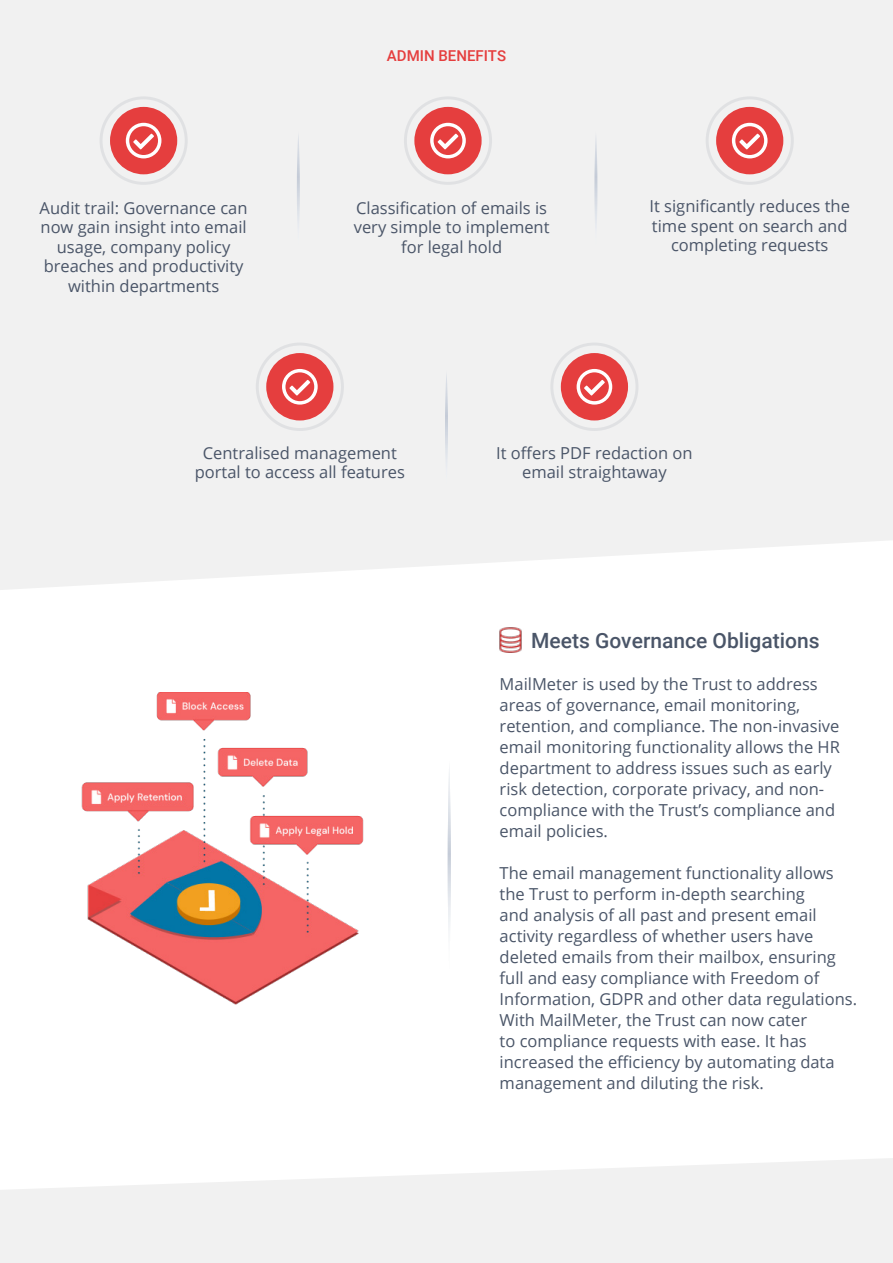
<style>
.page{position:relative;width:893px;height:1263px;background:#fff}
.page>*{position:absolute;margin:0;border:0;box-sizing:border-box;transform-origin:0 0}
.t1{font:500 21px "Roboto";color:#4a5568}
.t2{font:16.5px/21px "Open Sans";color:#4a5568;text-align:center}
.t3{font:500 15px "Roboto";color:#e53e3e}
</style>
<div class="page">
<div style="left:0;top:0;width:893px;height:590px;background:#f1f1f1"></div>
<img style="left:81px;top:692px;width:283px;height:313px">
<img style="left:499px;top:627px;width:23px;height:26px">
<img style="left:448px;top:770px;width:3px;height:160px">
<div style="left:110px;top:107px;width:67px;height:67px;background:#e53e3e;border-radius:50%"></div>
<div style="left:100px;top:96px;width:88px;height:89px;border:3px solid #4a5568;border-radius:50%"></div>
<svg style="left:126px;top:123px;width:35px;height:35px"></svg>
<div style="left:414px;top:107px;width:68px;height:67px;background:#e53e3e;border-radius:50%"></div>
<div style="left:404px;top:96px;width:88px;height:89px;border:3px solid #4a5568;border-radius:50%"></div>
<svg style="left:430px;top:123px;width:36px;height:35px"></svg>
<div style="left:716px;top:107px;width:67px;height:67px;background:#e53e3e;border-radius:50%"></div>
<div style="left:706px;top:96px;width:88px;height:89px;border:3px solid #4a5568;border-radius:50%"></div>
<svg style="left:732px;top:123px;width:35px;height:35px"></svg>
<div style="left:561px;top:353px;width:67px;height:67px;background:#e53e3e;border-radius:50%"></div>
<div style="left:550px;top:342px;width:88px;height:89px;border:3px solid #4a5568;border-radius:50%"></div>
<svg style="left:571px;top:369px;width:47px;height:49px"></svg>
<div style="left:266px;top:353px;width:67px;height:67px;background:#e53e3e;border-radius:50%"></div>
<div style="left:256px;top:342px;width:88px;height:89px;border:3px solid #4a5568;border-radius:50%"></div>
<svg style="left:282px;top:369px;width:36px;height:36px"></svg>
<svg style="left:0;top:1158px;width:893px;height:105px;fill:#f1f1f1"></svg>
<img style="left:594px;top:132px;width:3px;height:113px">
<img style="left:445px;top:371px;width:3px;height:113px">
<img style="left:297px;top:132px;width:3px;height:113px">
<p class="t3" style="left:387px;top:45px;width:121px">ADMIN BENEFITS</p>
<p class="t2" style="left:40px;top:198px;width:209px;line-height:19.5px">Audit trail: Governance can now gain insight into email usage, company policy breaches and productivity within departments</p>
<p class="t2" style="left:354px;top:198px;width:197px;line-height:19.5px">Classification of emails is very simple to implement for legal hold</p>
<p class="t2" style="left:650px;top:196px;width:202px;line-height:19.5px">It significantly reduces the time spent on search and completing requests</p>
<p class="t2" style="left:195px;top:442px;width:212px;line-height:19.5px">Centralised management portal to access all features</p>
<p class="t2" style="left:496px;top:442px;width:198px;line-height:19.5px">It offers PDF redaction on email straightaway</p>
<p class="t1" style="left:531px;top:625px;width:290px">Meets Governance Obligations</p>
<p class="t2" style="left:500px;top:673px;width:342px;text-align:left">MailMeter is used by the Trust to address areas of governance, email monitoring, retention, and compliance. The non-invasive email monitoring functionality allows the HR department to address issues such as early risk detection, corporate privacy, and non&shy;compliance with the Trust’s compliance and email policies.</p>
<p class="t2" style="left:500px;top:862px;width:359px;text-align:left">The email management functionality allows the Trust to perform in-depth searching<br>and analysis of all past and present email activity regardless of whether users have deleted emails from their mailbox, ensuring full and easy compliance with Freedom of Information, GDPR and other data regulations.<br>With MailMeter, the Trust can now cater<br>to compliance requests with ease. It has increased the efficiency by automating data management and diluting the risk.</p>
</div>
